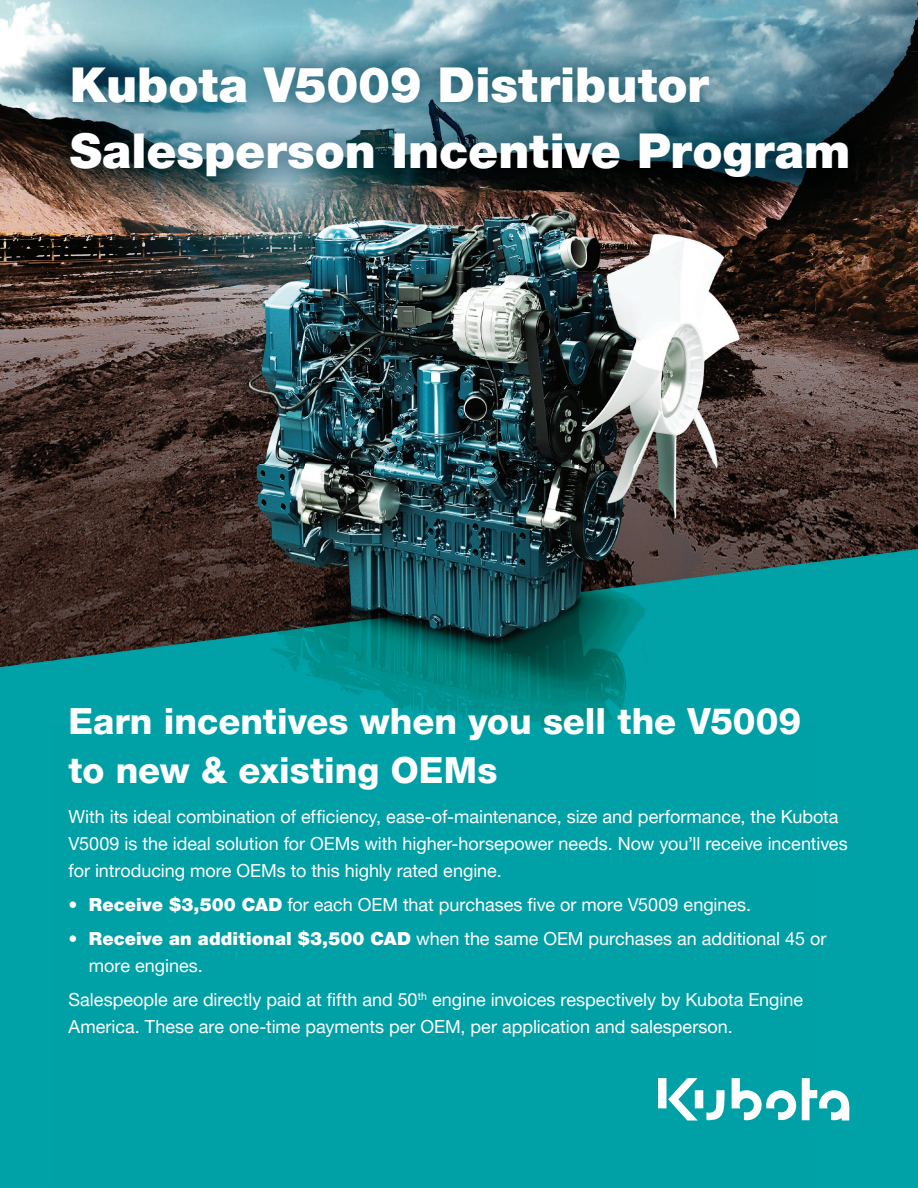
<style>
.page{position:relative;width:918px;height:1188px;background:#fff}
.page>*{position:absolute;margin:0;border:0;box-sizing:border-box;transform-origin:0 0}
.t1{font:900 48px/66px "Helvetica Neue LT Pro";color:#fff}
.t2{font:800 36px/48.8px "Helvetica Neue LT Pro";color:#fff}
.t3{font:18px/27px "Helvetica Neue LT Pro";color:#fff}
.s1{font-weight:900}
</style>
<div class="page">
<img style="left:0;top:0;width:918px;height:51px">
<img style="left:0;top:51px;width:50px;height:1137px">
<img style="left:868px;top:51px;width:50px;height:1137px">
<img style="left:50px;top:219px;width:818px;height:969px">
<img style="left:28px;top:24px;width:863px;height:195px">
<svg style="left:658px;top:1078px;width:191px;height:42px"></svg>
<h1 class="t1" style="left:70px;top:51px;width:782px">Kubota V5009 Distributor<br>Salesperson Incentive Program</h1>
<h2 class="t2" style="left:69px;top:697px;width:734px">Earn incentives when you sell the V5009 to new &amp; existing OEMs</h2>
<p class="t3" style="left:69px;top:803px;width:781px">With its ideal combination of efficiency, ease-of-maintenance, size and performance, the Kubota<br>V5009 is the ideal solution for OEMs with higher-horsepower needs. Now you’ll receive incentives for introducing more OEMs to this highly rated engine.</p>
<p class="t3" style="left:69px;top:891px;width:684px"><span class="s1">• Receive $3,500 CAD</span> for each OEM that purchases five or more V5009 engines.</p>
<p class="t3" style="left:89px;top:925px;width:739px;text-indent:-20px"><span class="s1">• Receive an additional $3,500 CAD</span> when the same OEM purchases an additional 45 or more engines.</p>
<p class="t3" style="left:69px;top:985px;width:736px">Salespeople are directly paid at fifth and 50<sup>th</sup> engine invoices respectively by Kubota Engine<br>America. These are one-time payments per OEM, per application and salesperson.</p>
</div>
